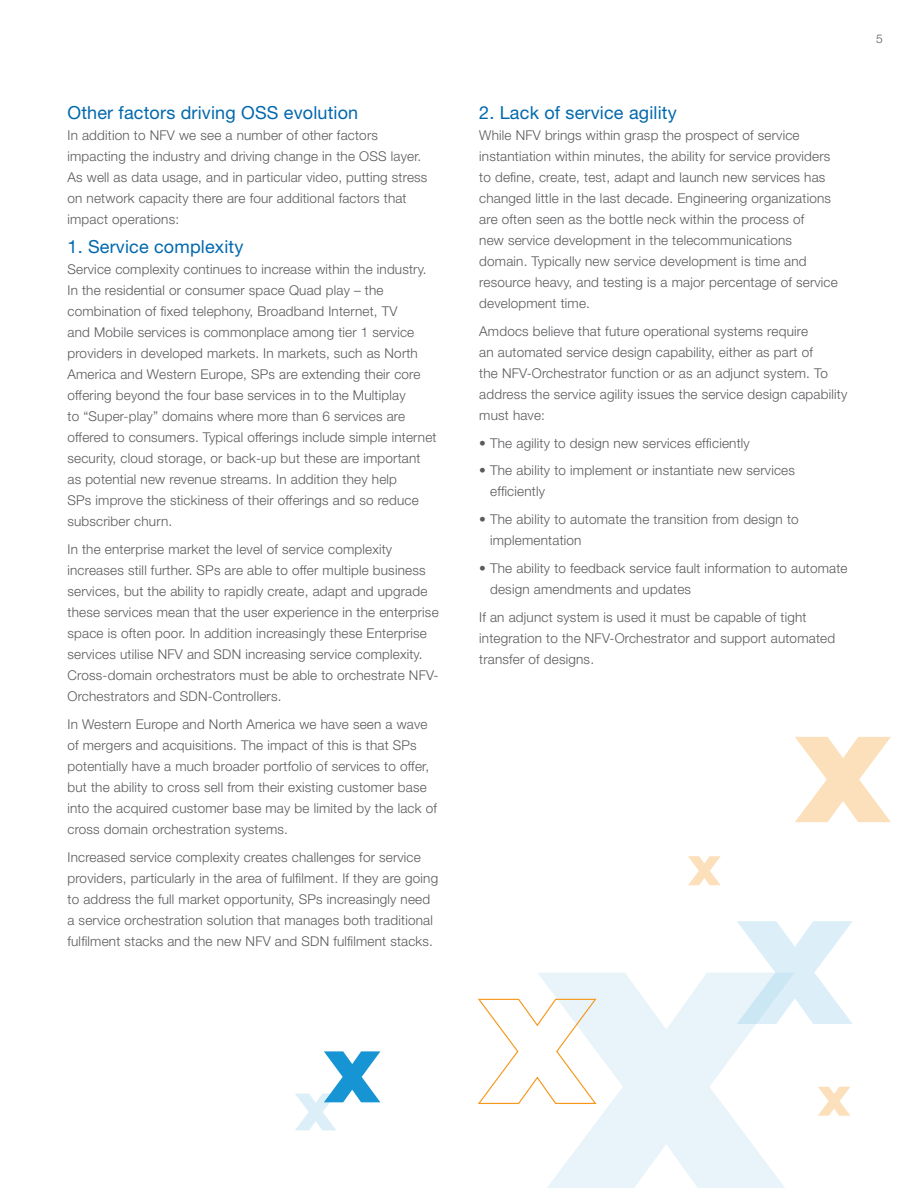
<style>
.page{position:relative;width:918px;height:1188px;background:#fff}
.page>*{position:absolute;margin:0;border:0;box-sizing:border-box;transform-origin:0 0}
.Body_Headline___Gree{font:18px "Helvetica Neue";letter-spacing:.01em;color:#0168ae}
.Body{font:300 13.5px/21px "Helvetica Neue";letter-spacing:.015em;color:#5a5a5d}
.t1{font:300 12px "Helvetica Neue";color:#5a5a5d}
</style>
<div class="page">
<svg style="left:538px;top:973px;width:247px;height:215px;fill:#e8f4fa"></svg>
<svg style="left:737px;top:921px;width:116px;height:103px"></svg>
<svg style="left:295px;top:1051px;width:85px;height:79px"></svg>
<svg style="left:478px;top:998px;width:120px;height:107px"></svg>
<svg style="left:795px;top:737px;width:96px;height:85px"></svg>
<svg style="left:818px;top:1087px;width:32px;height:29px"></svg>
<svg style="left:688px;top:856px;width:33px;height:29px"></svg>
<p class="Body_Headline___Gree" style="left:68px;top:102px;width:292px">Other factors driving OSS evolution</p>
<p class="Body" style="left:68px;top:125px;width:361px">In addition to NFV we see a number of other factors impacting the industry and driving change in the OSS layer.<br>As well as data usage, and in particular video, putting stress on network capacity there are four additional factors that impact operations:</p>
<p class="Body_Headline___Gree" style="left:68px;top:236px;width:177px">1. Service complexity</p>
<p class="Body" style="left:68px;top:259px;width:371px">Service complexity continues to increase within the industry.<br>In the residential or consumer space Quad play – the combination of fixed telephony, Broadband Internet, TV<br>and Mobile services is commonplace among tier 1 service providers in developed markets. In markets, such as North America and Western Europe, SPs are extending their core offering beyond the four base services in to the Multiplay<br>to “Super-play” domains where more than 6 services are offered to consumers. Typical offerings include simple internet security, cloud storage, or back-up but these are important as potential new revenue streams. In addition they help<br>SPs improve the stickiness of their offerings and so reduce subscriber churn.</p>
<p class="Body" style="left:68px;top:539px;width:373px">In the enterprise market the level of service complexity increases still further. SPs are able to offer multiple business services, but the ability to rapidly create, adapt and upgrade these services mean that the user experience in the enterprise space is often poor. In addition increasingly these Enterprise services utilise NFV and SDN increasing service complexity.<br>Cross-domain orchestrators must be able to orchestrate NFV-Orchestrators and SDN-Controllers.</p>
<p class="Body" style="left:68px;top:713px;width:371px">In Western Europe and North America we have seen a wave of mergers and acquisitions. The impact of this is that SPs potentially have a much broader portfolio of services to offer, but the ability to cross sell from their existing customer base into the acquired customer base may be limited by the lack of cross domain orchestration systems.</p>
<p class="Body" style="left:68px;top:846px;width:372px">Increased service complexity creates challenges for service providers, particularly in the area of fulfilment. If they are going to address the full market opportunity, SPs increasingly need a service orchestration solution that manages both traditional fulfilment stacks and the new NFV and SDN fulfilment stacks.</p>
<p class="Body_Headline___Gree" style="left:479px;top:102px;width:199px">2. Lack of service agility</p>
<p class="Body" style="left:479px;top:125px;width:360px">While NFV brings within grasp the prospect of service instantiation within minutes, the ability for service providers to define, create, test, adapt and launch new services has changed little in the last decade. Engineering organizations are often seen as the bottle neck within the process of<br>new service development in the telecommunications domain. Typically new service development is time and resource heavy, and testing is a major percentage of service development time.</p>
<p class="Body" style="left:479px;top:320px;width:370px">Amdocs believe that future operational systems require<br>an automated service design capability, either as part of<br>the NFV-Orchestrator function or as an adjunct system. To address the service agility issues the service design capability must have:</p>
<p class="Body" style="left:479px;top:432px;width:272px">• The agility to design new services efficiently</p>
<p class="Body" style="left:490px;top:460px;width:306px;text-indent:-11px">• The ability to implement or instantiate new services efficiently</p>
<p class="Body" style="left:490px;top:509px;width:310px;text-indent:-11px">• The ability to automate the transition from design to implementation</p>
<p class="Body" style="left:490px;top:557px;width:359px;text-indent:-11px">• The ability to feedback service fault information to automate design amendments and updates</p>
<p class="Body" style="left:479px;top:606px;width:357px">If an adjunct system is used it must be capable of tight integration to the NFV-Orchestrator and support automated transfer of designs.</p>
<p class="t1" style="left:876px;top:32px;width:8px">5</p>
</div>
